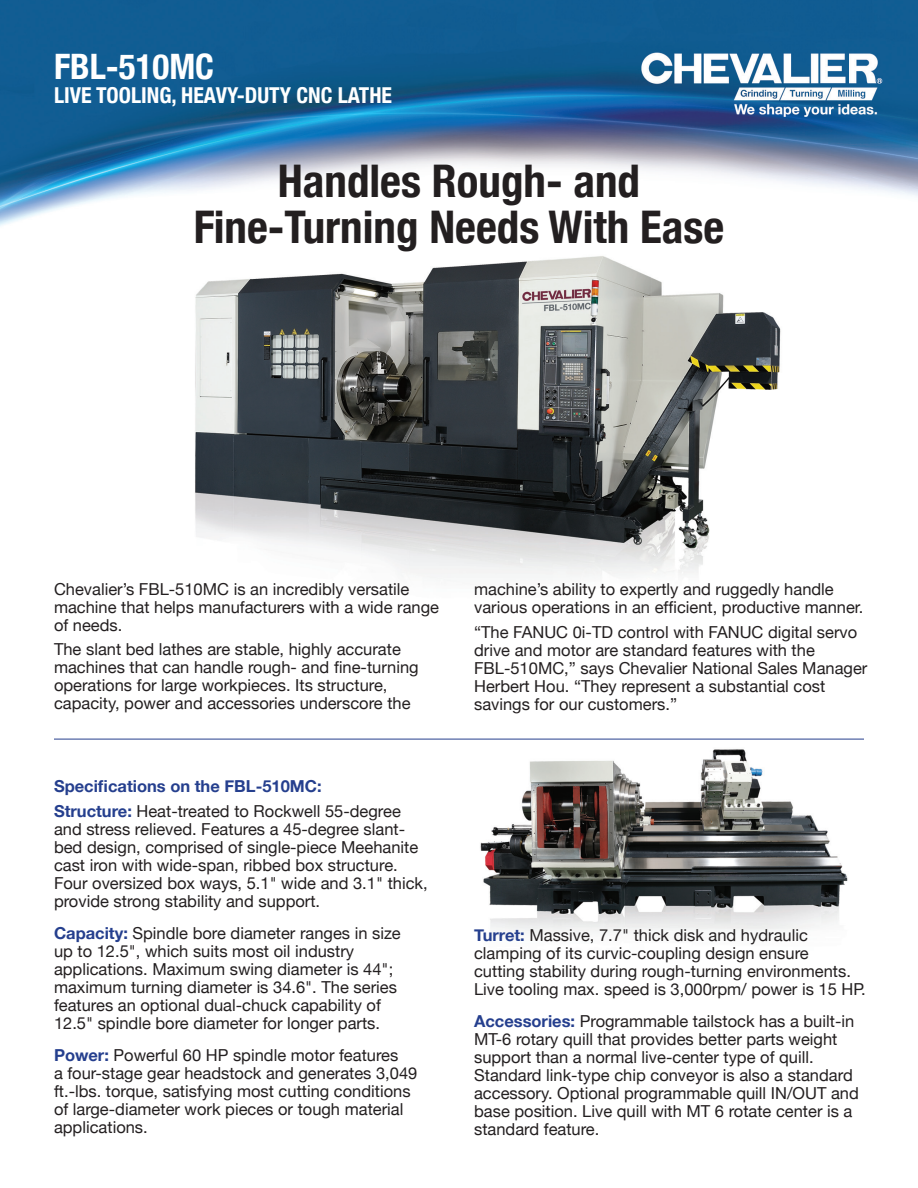
<style>
.page{position:relative;width:918px;height:1188px;background:#fff}
.page>*{position:absolute;margin:0;border:0;box-sizing:border-box;transform-origin:0 0}
.t1{font:700 condensed 45px/46.5px "Helvetica Neue";color:#231f20;text-align:center}
.t2{font:700 condensed 35.1px "Helvetica Neue";color:#fff}
.t3{font:700 condensed 21.9px "Helvetica Neue";color:#fff}
.t4{font:16.5px/18px "Helvetica Neue";color:#231f20}
.t5{font:700 16.5px "Helvetica Neue";color:#253f8e}
.s1{font-weight:700;color:#253f8e}
</style>
<div class="page">
<img style="left:0;top:0;width:918px;height:933px">
<hr style="left:54px;top:739px;width:810px;height:1px;background:#253f8e">
<p class="t2" style="left:54px;top:45px;width:162px">FBL-510MC</p>
<p class="t3" style="left:54px;top:82px;width:340px">LIVE TOOLING, HEAVY-DUTY CNC LATHE</p>
<p class="t1" style="left:194px;top:157px;width:532px">Handles Rough- and<br>Fine-Turning Needs With Ease</p>
<p class="t4" style="left:54px;top:579px;width:387px">Chevalier’s FBL-510MC is an incredibly versatile machine that helps manufacturers with a wide range of needs.</p>
<p class="t4" style="left:54px;top:640px;width:366px">The slant bed lathes are stable, highly accurate machines that can handle rough- and fine-turning operations for large workpieces. Its structure, capacity, power and accessories underscore the</p>
<p class="t5" style="left:54px;top:776px;width:269px">Specifications on the FBL-510MC:</p>
<p class="t4" style="left:54px;top:802px;width:375px"><span class="s1">Structure:</span> Heat-treated to Rockwell 55-degree and stress relieved. Features a 45-degree slant&shy;bed design, comprised of single-piece Meehanite cast iron with wide-span, ribbed box structure.<br>Four oversized box ways, 5.1" wide and 3.1" thick, provide strong stability and support.</p>
<p class="t4" style="left:54px;top:924px;width:348px"><span class="s1">Capacity:</span> Spindle bore diameter ranges in size up to 12.5", which suits most oil industry applications. Maximum swing diameter is 44"; maximum turning diameter is 34.6". The series features an optional dual-chuck capability of 12.5" spindle bore diameter for longer parts.</p>
<p class="t4" style="left:54px;top:1046px;width:365px"><span class="s1">Power:</span> Powerful 60 HP spindle motor features<br>a four-stage gear headstock and generates 3,049 ft.-lbs. torque, satisfying most cutting conditions of large-diameter work pieces or tough material applications.</p>
<p class="t4" style="left:474px;top:580px;width:391px">machine’s ability to expertly and ruggedly handle various operations in an efficient, productive manner.</p>
<p class="t4" style="left:474px;top:622px;width:395px">“The FANUC 0i-TD control with FANUC digital servo drive and motor are standard features with the FBL-510MC,” says Chevalier National Sales Manager Herbert Hou. “They represent a substantial cost savings for our customers.”</p>
<p class="t4" style="left:474px;top:925px;width:393px"><span class="s1">Turret:</span> Massive, 7.7" thick disk and hydraulic clamping of its curvic-coupling design ensure<br>cutting stability during rough-turning environments.<br>Live tooling max. speed is 3,000rpm/ power is 15 HP.</p>
<p class="t4" style="left:474px;top:1012px;width:386px"><span class="s1">Accessories:</span> Programmable tailstock has a built-in MT-6 rotary quill that provides better parts weight support than a normal live-center type of quill.<br>Standard link-type chip conveyor is also a standard accessory. Optional programmable quill IN/OUT and base position. Live quill with MT 6 rotate center is a standard feature.</p>
</div>
